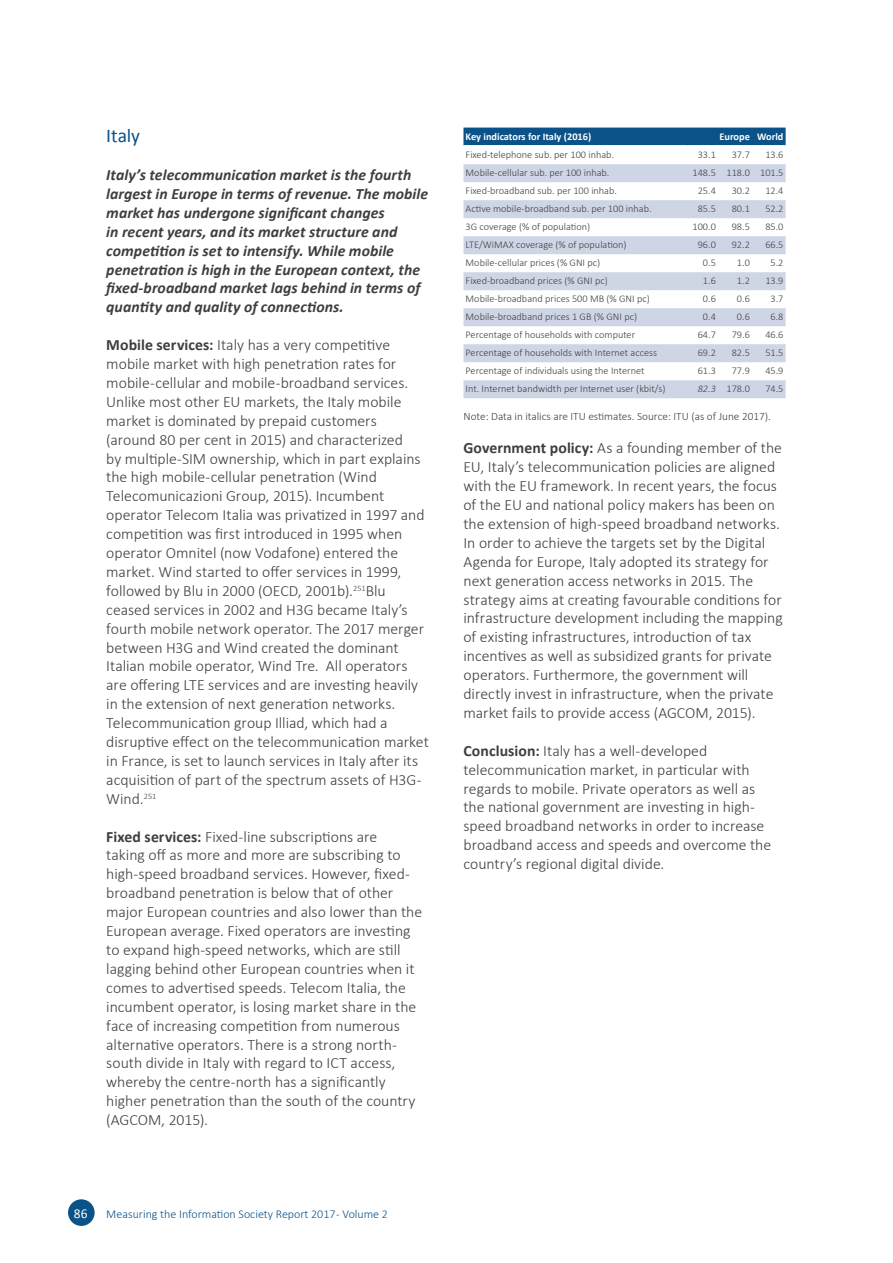
<style>
.page{position:relative;width:893px;height:1263px;background:#fff}
.page>*{position:absolute;margin:0;border:0;box-sizing:border-box;transform-origin:0 0}
.Heading_2_next_page{font:19.5px "Calibri";letter-spacing:-.005em;color:#0a5288}
.t1{font:300 15.75px/18.9px "Calibri";color:#3e3e3f}
.t2{font:italic 700 15.75px/18.9px "Calibri";letter-spacing:.005em;color:#3e3e3f}
.t3{font:13.5px "Calibri";color:#fff}
.t4{font:300 12px "Calibri";color:#0a5288}
.Source_text{font:300 11.25px "Calibri";color:#3e3e3f}
.Table_head_small_lef{font:700 10.35px "Calibri";color:#fff}
.Table_head_small_rig{font:700 10.35px "Calibri";color:#fff}
.Table_text_small_lef{font:300 10.2px "Calibri";color:#3e3e3f}
.Table_text_small_rig{font:300 10.2px "Calibri";color:#3e3e3f}
.Table_text_small_rig-2{font:italic 300 10.2px "Calibri";color:#3e3e3f}
.s1{font-weight:700}
</style>
<div class="page">
<div style="left:68px;top:1199px;width:27px;height:27px;background:#0a5288;border-radius:50%"></div>
<div style="left:463px;top:128px;width:323px;height:17px;background:#0a5288"></div>
<svg style="left:463px;top:164px;width:323px;height:234px;fill:#ced6e6"></svg>
<h2 class="Heading_2_next_page" style="left:106px;top:122px;width:35px">Italy</h2>
<p class="t2" style="left:106px;top:165px;width:323px">Italy’s telecommunication market is the fourth largest in Europe in terms of revenue. The mobile market has undergone significant changes<br>in recent years, and its market structure and competition is set to intensify. While mobile penetration is high in the European context, the fixed-broadband market lags behind in terms of quantity and quality of connections.</p>
<p class="t1" style="left:106px;top:335px;width:324px"><span class="s1">Mobile services:</span> Italy has a very competitive mobile market with high penetration rates for mobile-cellular and mobile-broadband services.<br>Unlike most other EU markets, the Italy mobile market is dominated by prepaid customers (around 80 per cent in 2015) and characterized<br>by multiple-SIM ownership, which in part explains the high mobile-cellular penetration (Wind Telecomunicazioni Group, 2015). Incumbent operator Telecom Italia was privatized in 1997 and competition was first introduced in 1995 when operator Omnitel (now Vodafone) entered the market. Wind started to offer services in 1999, followed by Blu in 2000 (OECD, 2001b).<sup>251</sup>Blu ceased services in 2002 and H3G became Italy’s fourth mobile network operator. The 2017 merger between H3G and Wind created the dominant Italian mobile operator, Wind Tre. All operators are offering LTE services and are investing heavily in the extension of next generation networks.<br>Telecommunication group Illiad, which had a disruptive effect on the telecommunication market in France, is set to launch services in Italy after its acquisition of part of the spectrum assets of H3G-Wind.<sup>251</sup></p>
<p class="t1" style="left:106px;top:827px;width:317px"><span class="s1">Fixed services:</span> Fixed-line subscriptions are<br>taking off as more and more are subscribing to high-speed broadband services. However, fixed&shy;broadband penetration is below that of other major European countries and also lower than the European average. Fixed operators are investing to expand high-speed networks, which are still lagging behind other European countries when it comes to advertised speeds. Telecom Italia, the incumbent operator, is losing market share in the face of increasing competition from numerous alternative operators. There is a strong north&shy;south divide in Italy with regard to ICT access, whereby the centre-north has a significantly higher penetration than the south of the country (AGCOM, 2015).</p>
<p class="t3" style="left:74px;top:1204px;width:15px">86</p>
<p class="t4" style="left:106px;top:1206px;width:283px">Measuring the Information Society Report 2017 - Volume 2</p>
<p class="Table_head_small_lef" style="left:466px;top:129px;width:127px">Key indicators for Italy (2016)</p>
<p class="Table_head_small_rig" style="left:719px;top:129px;width:32px">Europe</p>
<p class="Table_head_small_rig" style="left:757px;top:129px;width:28px">World</p>
<p class="Table_text_small_lef" style="left:466px;top:149px;width:150px">Fixed-telephone sub. per 100 inhab.</p>
<p class="Table_text_small_rig" style="left:698px;top:149px;width:20px">33.1</p>
<p class="Table_text_small_rig" style="left:732px;top:149px;width:20px">37.7</p>
<p class="Table_text_small_rig" style="left:765px;top:149px;width:20px">13.6</p>
<p class="Table_text_small_lef" style="left:466px;top:167px;width:145px">Mobile-cellular sub. per 100 inhab.</p>
<p class="Table_text_small_rig" style="left:693px;top:167px;width:25px">148.5</p>
<p class="Table_text_small_rig" style="left:726px;top:167px;width:25px">118.0</p>
<p class="Table_text_small_rig" style="left:760px;top:167px;width:25px">101.5</p>
<p class="Table_text_small_lef" style="left:466px;top:185px;width:153px">Fixed-broadband sub. per 100 inhab.</p>
<p class="Table_text_small_rig" style="left:698px;top:185px;width:20px">25.4</p>
<p class="Table_text_small_rig" style="left:732px;top:185px;width:20px">30.2</p>
<p class="Table_text_small_rig" style="left:765px;top:185px;width:20px">12.4</p>
<p class="Table_text_small_lef" style="left:466px;top:203px;width:187px">Active mobile-broadband sub. per 100 inhab.</p>
<p class="Table_text_small_rig" style="left:698px;top:203px;width:20px">85.5</p>
<p class="Table_text_small_rig" style="left:732px;top:203px;width:20px">80. 1</p>
<p class="Table_text_small_rig" style="left:765px;top:203px;width:20px">52.2</p>
<p class="Table_text_small_lef" style="left:466px;top:221px;width:126px">3G coverage (% of population)</p>
<p class="Table_text_small_rig" style="left:693px;top:221px;width:25px">100.0</p>
<p class="Table_text_small_rig" style="left:732px;top:221px;width:20px">98.5</p>
<p class="Table_text_small_rig" style="left:765px;top:221px;width:20px">85.0</p>
<p class="Table_text_small_lef" style="left:466px;top:239px;width:163px">LTE/WiMAX coverage (% of population)</p>
<p class="Table_text_small_rig" style="left:698px;top:239px;width:20px">96.0</p>
<p class="Table_text_small_rig" style="left:732px;top:239px;width:20px">92.2</p>
<p class="Table_text_small_rig" style="left:765px;top:239px;width:20px">66.5</p>
<p class="Table_text_small_lef" style="left:466px;top:257px;width:136px">Mobile-cellular prices (% GNI pc)</p>
<p class="Table_text_small_rig" style="left:703px;top:257px;width:14px">0.5</p>
<p class="Table_text_small_rig" style="left:737px;top:257px;width:14px">1.0</p>
<p class="Table_text_small_rig" style="left:770px;top:257px;width:14px">5.2</p>
<p class="Table_text_small_lef" style="left:466px;top:275px;width:144px">Fixed-broadband prices (% GNI pc)</p>
<p class="Table_text_small_rig" style="left:703px;top:275px;width:14px">1.6</p>
<p class="Table_text_small_rig" style="left:737px;top:275px;width:14px">1.2</p>
<p class="Table_text_small_rig" style="left:765px;top:275px;width:20px">13.9</p>
<p class="Table_text_small_lef" style="left:466px;top:293px;width:186px">Mobile-broadband prices 500 MB (% GNI pc)</p>
<p class="Table_text_small_rig" style="left:703px;top:293px;width:14px">0.6</p>
<p class="Table_text_small_rig" style="left:737px;top:293px;width:14px">0.6</p>
<p class="Table_text_small_rig" style="left:770px;top:293px;width:14px">3.7</p>
<p class="Table_text_small_lef" style="left:466px;top:311px;width:173px">Mobile-broadband prices 1 GB (% GNI pc)</p>
<p class="Table_text_small_rig" style="left:703px;top:311px;width:14px">0.4</p>
<p class="Table_text_small_rig" style="left:737px;top:311px;width:14px">0.6</p>
<p class="Table_text_small_rig" style="left:770px;top:311px;width:14px">6.8</p>
<p class="Table_text_small_lef" style="left:466px;top:329px;width:171px">Percentage of households with computer</p>
<p class="Table_text_small_rig" style="left:698px;top:329px;width:20px">64.7</p>
<p class="Table_text_small_rig" style="left:732px;top:329px;width:20px">79.6</p>
<p class="Table_text_small_rig" style="left:765px;top:329px;width:20px">46.6</p>
<p class="Table_text_small_lef" style="left:466px;top:347px;width:193px">Percentage of households with Internet access</p>
<p class="Table_text_small_rig" style="left:698px;top:347px;width:20px">69.2</p>
<p class="Table_text_small_rig" style="left:732px;top:347px;width:20px">82.5</p>
<p class="Table_text_small_rig" style="left:765px;top:347px;width:20px">51.5</p>
<p class="Table_text_small_lef" style="left:466px;top:365px;width:180px">Percentage of individuals using the Internet</p>
<p class="Table_text_small_rig" style="left:698px;top:365px;width:20px">61.3</p>
<p class="Table_text_small_rig" style="left:732px;top:365px;width:20px">77.9</p>
<p class="Table_text_small_rig" style="left:765px;top:365px;width:20px">45.9</p>
<p class="Table_text_small_lef" style="left:466px;top:383px;width:201px">Int. Internet bandwidth per Internet user (kbit/s)</p>
<p class="Table_text_small_rig-2" style="left:698px;top:383px;width:20px">82.3</p>
<p class="Table_text_small_rig" style="left:726px;top:383px;width:25px">178.0</p>
<p class="Table_text_small_rig" style="left:765px;top:383px;width:20px">74.5</p>
<p class="Source_text" style="left:463px;top:410px;width:309px">Note: Data in italics are ITU estimates. Source: ITU (as of June 2017).</p>
<p class="t1" style="left:463px;top:438px;width:321px"><span class="s1">Government policy:</span> As a founding member of the EU, Italy’s telecommunication policies are aligned with the EU framework. In recent years, the focus of the EU and national policy makers has been on the extension of high-speed broadband networks.<br>In order to achieve the targets set by the Digital Agenda for Europe, Italy adopted its strategy for next generation access networks in 2015. The strategy aims at creating favourable conditions for infrastructure development including the mapping of existing infrastructures, introduction of tax incentives as well as subsidized grants for private operators. Furthermore, the government will directly invest in infrastructure, when the private market fails to provide access (AGCOM, 2015).</p>
<p class="t1" style="left:463px;top:741px;width:309px"><span class="s1">Conclusion:</span> Italy has a well-developed telecommunication market, in particular with regards to mobile. Private operators as well as the national government are investing in high&shy;speed broadband networks in order to increase broadband access and speeds and overcome the country’s regional digital divide.</p>
</div>
